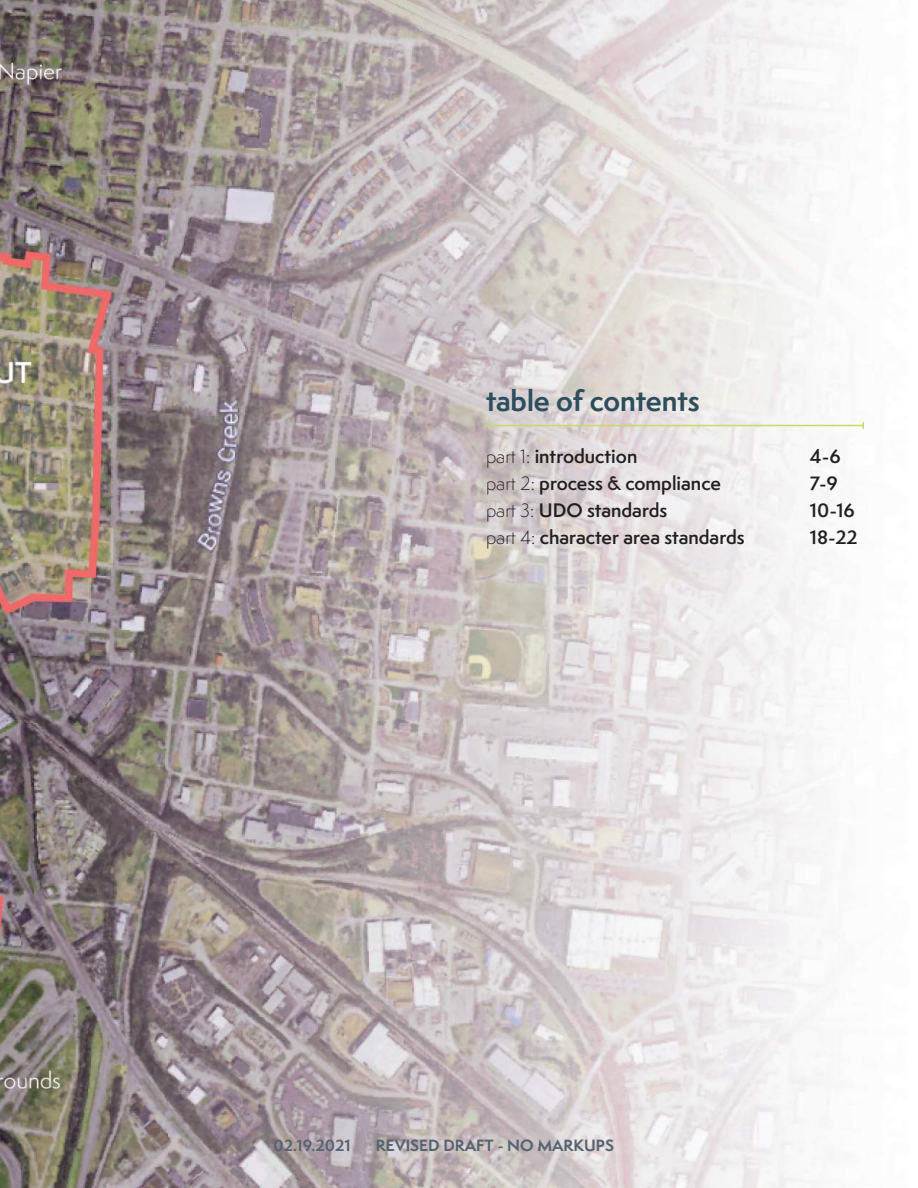
<style>
.page{position:relative;width:918px;height:1188px;background:#fff}
.page>*{position:absolute;margin:0;border:0;box-sizing:border-box;transform-origin:0 0}
._1_Subtitle{font:700 27px "Semplicita Pro";color:#2c4e5c}
.t1{font:600 18px "Semplicita Pro";color:#231f20}
.t2{font:700 15px "Semplicita Pro";color:#556270}
.s1{font-weight:300}
</style>
<div class="page">
<img style="left:0;top:0;width:862px;height:1188px">
<hr style="left:484px;top:425px;width:379px;height:1px;background:#c7db64">
<svg style="left:862px;top:422px;width:2px;height:7px"></svg>
<p class="_1_Subtitle" style="left:486px;top:381px;width:215px">table of contents</p>
<p class="t1" style="left:486px;top:443px;width:153px"><span class="s1">part 1:</span> introduction</p>
<p class="t1" style="left:810px;top:443px;width:32px">4-6</p>
<p class="t1" style="left:486px;top:470px;width:236px"><span class="s1">part 2:</span> process &amp; compliance</p>
<p class="t1" style="left:810px;top:470px;width:29px">7-9</p>
<p class="t1" style="left:486px;top:497px;width:183px"><span class="s1">part 3:</span> UDO standards</p>
<p class="t1" style="left:810px;top:497px;width:46px">10-16</p>
<p class="t1" style="left:486px;top:524px;width:260px"><span class="s1">part 4:</span> character area standards</p>
<p class="t1" style="left:810px;top:524px;width:49px">18-22</p>
<p class="t2" style="left:274px;top:1134px;width:78px">02.19.2021</p>
<p class="t2" style="left:376px;top:1134px;width:240px">REVISED DRAFT - NO MARKUPS</p>
</div>
